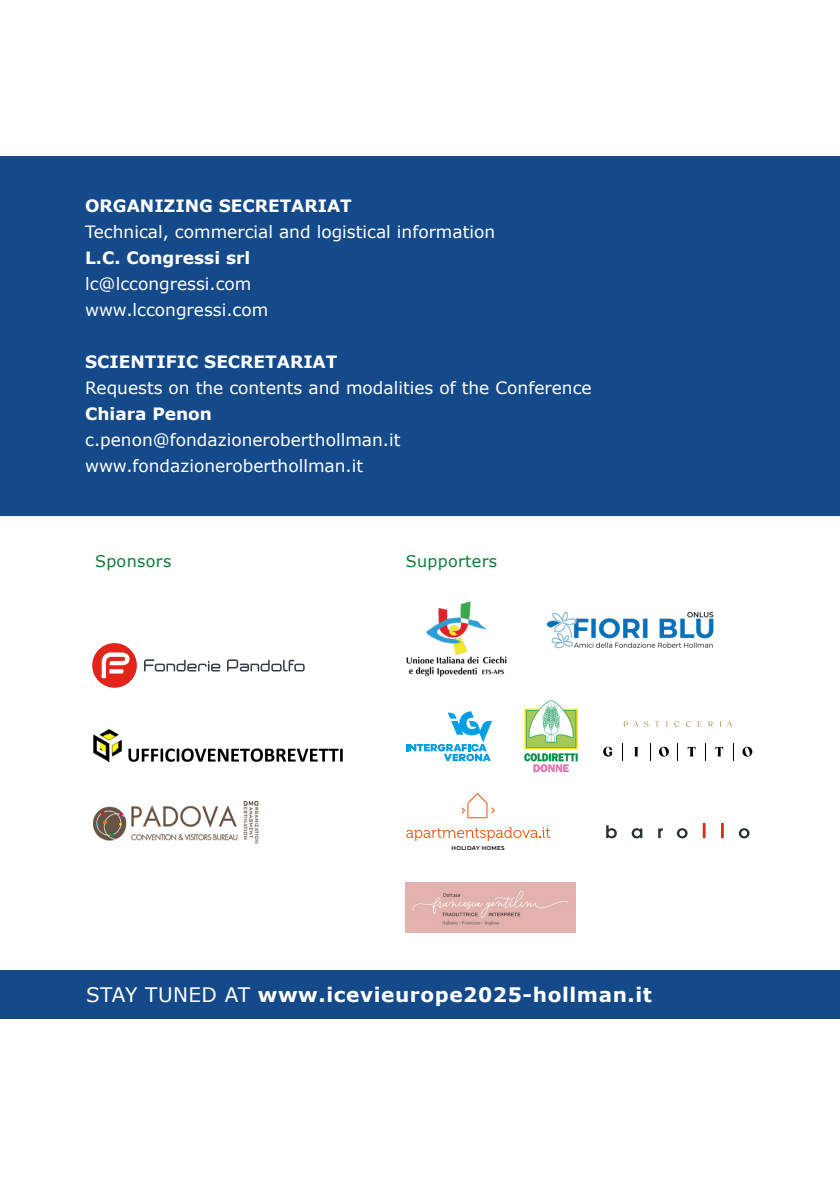
<style>
.page{position:relative;width:840px;height:1191px;background:#fff}
.page>*{position:absolute;margin:0;border:0;box-sizing:border-box;transform-origin:0 0}
.t1{font:700 20px "Verdana";letter-spacing:.03em;color:#fff}
.t2{font:17px/26px "Verdana";color:#fff}
.t3{font:700 17px "Verdana";color:#fff}
.t4{font:16px "Verdana";letter-spacing:.02em;color:#0a7d37}
.t5{font:600 5.6px "Montserrat";letter-spacing:.04em;color:#000}
.s1{font-weight:400}
</style>
<div class="page">
<div style="left:0;top:156px;width:839px;height:360px;background:#154a8a"></div>
<div style="left:0;top:969px;width:839px;height:49px;background:#154a8a"></div>
<svg style="left:406px;top:711px;width:86px;height:50px"></svg>
<svg style="left:708px;top:721px;width:4px;height:5px"></svg>
<svg style="left:674px;top:721px;width:4px;height:6px"></svg>
<svg style="left:685px;top:721px;width:5px;height:6px"></svg>
<svg style="left:697px;top:721px;width:4px;height:6px"></svg>
<svg style="left:623px;top:721px;width:25px;height:6px"></svg>
<svg style="left:654px;top:721px;width:5px;height:5px"></svg>
<svg style="left:720px;top:721px;width:11px;height:5px"></svg>
<svg style="left:659px;top:746px;width:9px;height:10px"></svg>
<svg style="left:742px;top:746px;width:10px;height:10px"></svg>
<svg style="left:603px;top:746px;width:8px;height:10px"></svg>
<svg style="left:687px;top:747px;width:8px;height:9px"></svg>
<svg style="left:715px;top:747px;width:8px;height:9px"></svg>
<svg style="left:634px;top:747px;width:3px;height:9px"></svg>
<svg style="left:677px;top:743px;width:1px;height:17px"></svg>
<svg style="left:406px;top:827px;width:143px;height:14px"></svg>
<svg style="left:461px;top:793px;width:33px;height:25px"></svg>
<img style="left:405px;top:882px;width:170px;height:50px">
<img style="left:546px;top:611px;width:168px;height:38px">
<hr style="left:720px;top:823px;width:3px;height:15px;background:#da2a15">
<hr style="left:702px;top:823px;width:3px;height:15px;background:#da2a15">
<svg style="left:606px;top:825px;width:143px;height:13px"></svg>
<img style="left:93px;top:729px;width:29px;height:32px">
<svg style="left:128px;top:748px;width:214px;height:14px"></svg>
<img style="left:94px;top:801px;width:165px;height:42px">
<div style="left:92px;top:643px;width:45px;height:44px;background:#e1251b;border-radius:50%"></div>
<svg style="left:102px;top:652px;width:27px;height:26px"></svg>
<svg style="left:144px;top:659px;width:76px;height:12px"></svg>
<svg style="left:227px;top:659px;width:77px;height:12px"></svg>
<img style="left:524px;top:700px;width:55px;height:73px">
<img style="left:406px;top:601px;width:101px;height:76px">
<p class="t3" style="left:85px;top:194px;width:268px">ORGANIZING SECRETARIAT</p>
<p class="t2" style="left:85px;top:219px;width:411px">Technical, commercial and logistical information</p>
<p class="t3" style="left:85px;top:246px;width:167px">L.C. Congressi srl</p>
<p class="t2" style="left:85px;top:271px;width:185px">lc@lccongressi.com www.lccongressi.com</p>
<p class="t3" style="left:85px;top:350px;width:254px">SCIENTIFIC SECRETARIAT</p>
<p class="t2" style="left:85px;top:375px;width:508px">Requests on the contents and modalities of the Conference</p>
<p class="t3" style="left:85px;top:402px;width:128px">Chiara Penon</p>
<p class="t2" style="left:85px;top:427px;width:316px">c.penon@fondazioneroberthollman.it www.fondazioneroberthollman.it</p>
<p class="t4" style="left:95px;top:551px;width:78px">Sponsors</p>
<p class="t4" style="left:405px;top:551px;width:93px">Supporters</p>
<p class="t5" style="left:451px;top:844px;width:55px">HOLIDAY HOMES</p>
<p class="t1" style="left:86px;top:981px;width:567px"><span class="s1">STAY TUNED AT</span> www.icevieurope2025-hollman.it</p>
</div>
